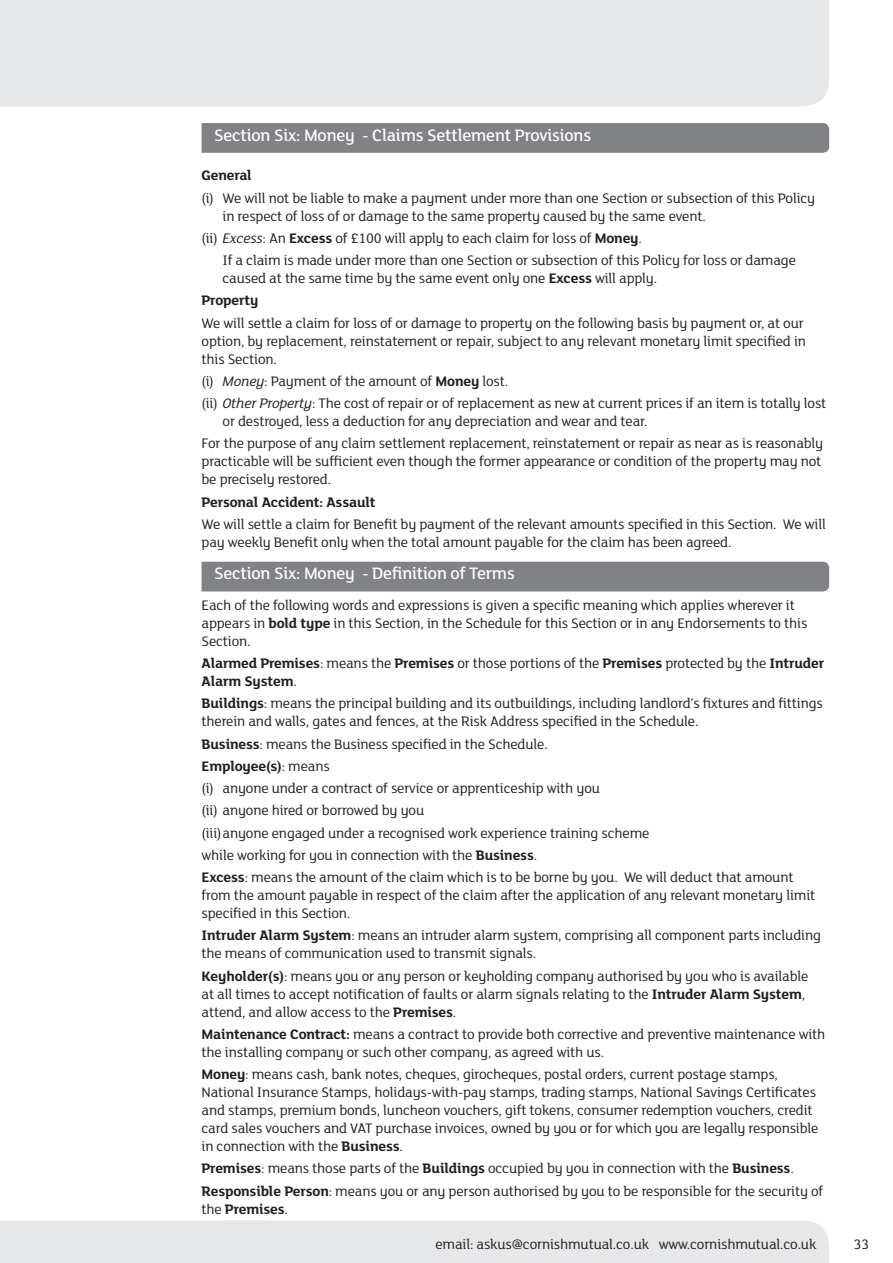
<style>
.page{position:relative;width:893px;height:1263px;background:#fff}
.page>*{position:absolute;margin:0;border:0;box-sizing:border-box;transform-origin:0 0}
.t1{font:500 18px "FS Lola";letter-spacing:-.01em;color:#fff}
.t2{font:15px/18px "FS Lola";letter-spacing:-.01em;color:#231f20}
.t3{font:700 15px/18px "FS Lola";letter-spacing:-.01em;color:#231f20}
.s1{font-style:italic}
.s2{font-weight:700}
.s3{font-weight:400}
</style>
<div class="page">
<div style="left:0;top:0;width:829px;height:106px;background:#e6e7e9"></div>
<div style="left:0;top:1220px;width:829px;height:43px;background:#e6e7e9"></div>
<div style="left:202px;top:123px;width:627px;height:30px;background:#808285"></div>
<div style="left:202px;top:562px;width:627px;height:29px;background:#808285"></div>
<p class="t1" style="left:214px;top:124px;width:378px">Section Six: Money - Claims Settlement Provisions</p>
<p class="t3" style="left:202px;top:166px;width:52px">General</p>
<p class="t2" style="left:223px;top:188px;width:594px;text-indent:-21px">(i) We will not be liable to make a payment under more than one Section or subsection of this Policy in respect of loss of or damage to the same property caused by the same event.</p>
<p class="t2" style="left:223px;top:226px;width:575px;line-height:22.2px;text-indent:-21px">(ii) <span class="s1">Excess</span>: An <span class="s2">Excess</span> of £100 will apply to each claim for loss of <span class="s2">Money</span>.<br>If a claim is made under more than one Section or subsection of this Policy for loss or damage</p>
<p class="t2" style="left:202px;top:266px;width:457px;line-height:22.2px;text-indent:21px">caused at the same time by the same event only one <span class="s2">Excess</span> will apply.<br><span class="s2">Property</span></p>
<p class="t2" style="left:202px;top:313px;width:606px">We will settle a claim for loss of or damage to property on the following basis by payment or, at our option, by replacement, reinstatement or repair, subject to any relevant monetary limit specified in this Section.</p>
<p class="t2" style="left:202px;top:369px;width:626px;line-height:22.2px">(i) <span class="s1">Money</span>: Payment of the amount of <span class="s2">Money</span> lost.<br>(ii) <span class="s1">Other Property</span>: The cost of repair or of replacement as new at current prices if an item is totally lost</p>
<p class="t2" style="left:202px;top:409px;width:623px;line-height:22.2px;text-indent:21px">or destroyed, less a deduction for any depreciation and wear and tear.<br>For the purpose of any claim settlement replacement, reinstatement or repair as near as is reasonably</p>
<p class="t2" style="left:202px;top:452px;width:621px">practicable will be sufficient even though the former appearance or condition of the property may not be precisely restored.</p>
<p class="t3" style="left:202px;top:492px;width:176px">Personal Accident: Assault</p>
<p class="t2" style="left:202px;top:514px;width:626px">We will settle a claim for Benefit by payment of the relevant amounts specified in this Section. We will pay weekly Benefit only when the total amount payable for the claim has been agreed.</p>
<p class="t1" style="left:214px;top:562px;width:302px">Section Six: Money - Definition of Terms</p>
<p class="t2" style="left:202px;top:595px;width:607px">Each of the following words and expressions is given a specific meaning which applies wherever it appears in <span class="s2">bold type</span> in this Section, in the Schedule for this Section or in any Endorsements to this<br>Section.</p>
<p class="t3" style="left:202px;top:654px;width:624px">Alarmed Premises<span class="s3">: means the</span> Premises <span class="s3">or those portions of the</span> Premises <span class="s3">protected by the</span> Intruder<br>Alarm System<span class="s3">.</span></p>
<p class="t2" style="left:202px;top:694px;width:623px"><span class="s2">Buildings</span>: means the principal building and its outbuildings, including landlord’s fixtures and fittings therein and walls, gates and fences, at the Risk Address specified in the Schedule.</p>
<p class="t2" style="left:202px;top:732px;width:593px;line-height:22.2px"><span class="s2">Business</span>: means the Business specified in the Schedule.<br><span class="s2">Employee(s)</span>: means<br>(i) anyone under a contract of service or apprenticeship with you<br>(ii) anyone hired or borrowed by you<br>(iii)anyone engaged under a recognised work experience training scheme<br>while working for you in connection with the <span class="s2">Business</span>.<br><span class="s2">Excess</span>: means the amount of the claim which is to be borne by you. We will deduct that amount</p>
<p class="t2" style="left:202px;top:886px;width:615px">from the amount payable in respect of the claim after the application of any relevant monetary limit specified in this Section.</p>
<p class="t2" style="left:202px;top:926px;width:621px"><span class="s2">Intruder Alarm System</span>: means an intruder alarm system, comprising all component parts including the means of communication used to transmit signals.</p>
<p class="t2" style="left:202px;top:966px;width:608px"><span class="s2">Keyholder(s)</span>: means you or any person or keyholding company authorised by you who is available at all times to accept notification of faults or alarm signals relating to the <span class="s2">Intruder Alarm System</span>, attend, and allow access to the <span class="s2">Premises</span>.</p>
<p class="t2" style="left:202px;top:1024px;width:625px"><span class="s2">Maintenance Contract:</span> means a contract to provide both corrective and preventive maintenance with the installing company or such other company, as agreed with us.</p>
<p class="t2" style="left:202px;top:1065px;width:618px"><span class="s2">Money</span>: means cash, bank notes, cheques, girocheques, postal orders, current postage stamps, National Insurance Stamps, holidays-with-pay stamps, trading stamps, National Savings Certificates and stamps, premium bonds, luncheon vouchers, gift tokens, consumer redemption vouchers, credit card sales vouchers and VAT purchase invoices, owned by you or for which you are legally responsible in connection with the <span class="s2">Business</span>.</p>
<p class="t2" style="left:202px;top:1157px;width:623px;line-height:22.2px"><span class="s2">Premises</span>: means those parts of the <span class="s2">Buildings</span> occupied by you in connection with the <span class="s2">Business</span>.<br><span class="s2">Responsible Person</span>: means you or any person authorised by you to be responsible for the security of</p>
<p class="t3" style="left:202px;top:1199px;width:88px"><span class="s3">the</span> Premises<span class="s3">.</span></p>
<p class="t2" style="left:435px;top:1234px;width:383px">email: askus@cornishmutual.co.uk www.cornishmutual.co.uk</p>
<p class="t2" style="left:853px;top:1234px;width:17px">33</p>
</div>
